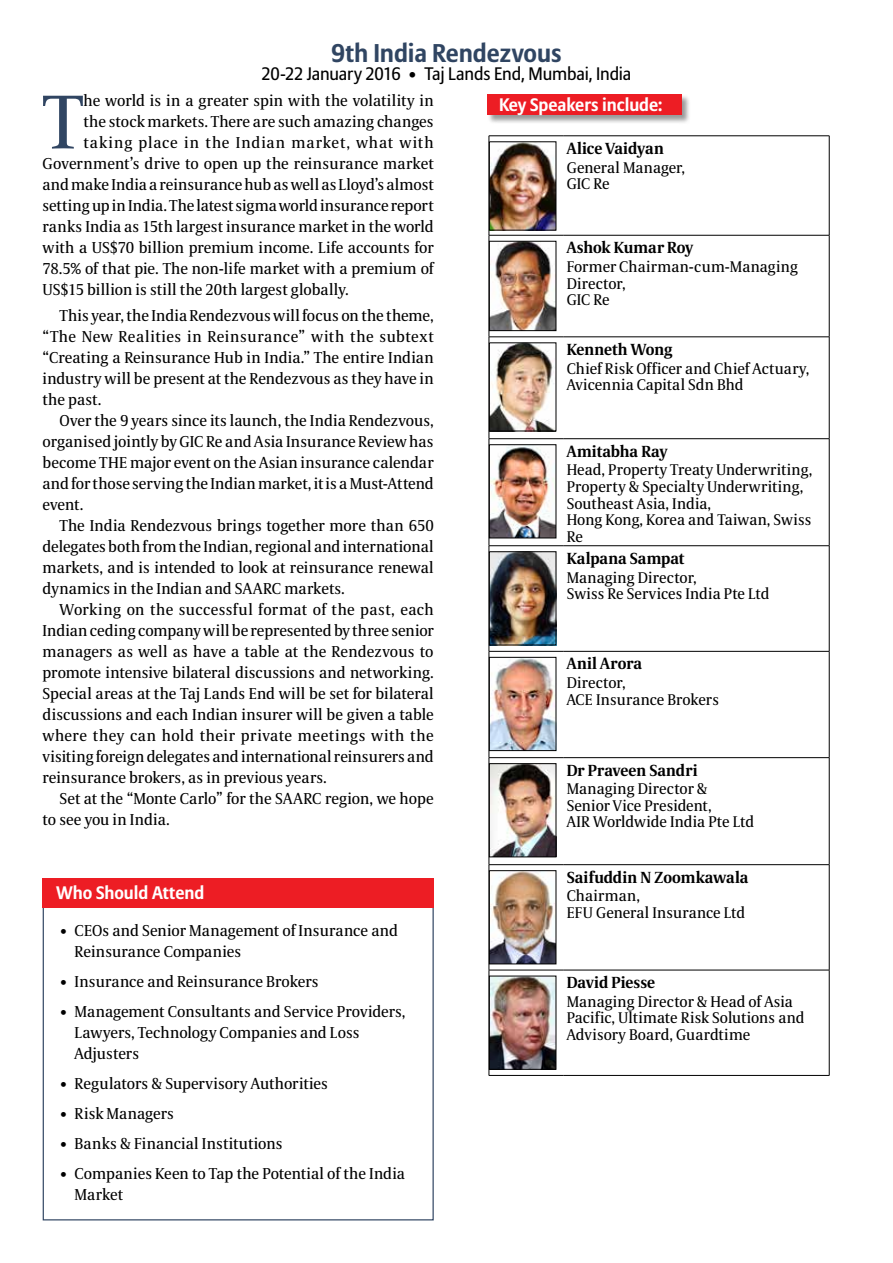
<style>
.page{position:relative;width:893px;height:1263px;background:#fff}
.page>*{position:absolute;margin:0;border:0;box-sizing:border-box;transform-origin:0 0}
.t1{font:76.05px "Allianz Serif";color:#304562}
.t2{font:700 25.5px "Allianz Sans";letter-spacing:-.005em;color:#304562}
.t3{font:18px "Allianz Sans";letter-spacing:-.01em;color:#000}
.t4{font:700 18px "Allianz Sans";color:#fff}
.t5{font:700 16.05px "Allianz Serif";color:#000}
.t6{font:15.75px/21px "Allianz Serif";color:#000;text-align:justify}
.t7{font:15.75px "Allianz Serif";letter-spacing:.05em;color:#000}
.t8{font:15.45px/16.5px "Allianz Serif";color:#000}
</style>
<div class="page">
<div style="left:487px;top:94px;width:204px;height:30px;background:#000;opacity:.4"></div>
<div style="left:488px;top:94px;width:194px;height:21px;background:#ed1d24"></div>
<hr style="left:489px;top:136px;width:75px;height:1px;background:#000">
<hr style="left:489px;top:136px;width:1px;height:99px;background:#000">
<hr style="left:489px;top:235px;width:75px;height:1px;background:#000">
<hr style="left:489px;top:235px;width:1px;height:102px;background:#000">
<hr style="left:489px;top:337px;width:75px;height:1px;background:#000">
<hr style="left:489px;top:337px;width:1px;height:101px;background:#000">
<hr style="left:489px;top:438px;width:75px;height:1px;background:#000">
<hr style="left:489px;top:439px;width:1px;height:106px;background:#000">
<hr style="left:489px;top:545px;width:75px;height:1px;background:#000">
<hr style="left:489px;top:546px;width:1px;height:105px;background:#000">
<hr style="left:489px;top:651px;width:75px;height:1px;background:#000">
<hr style="left:489px;top:651px;width:1px;height:106px;background:#000">
<hr style="left:489px;top:757px;width:75px;height:1px;background:#000">
<hr style="left:489px;top:758px;width:1px;height:106px;background:#000">
<hr style="left:489px;top:864px;width:75px;height:1px;background:#000">
<hr style="left:489px;top:865px;width:1px;height:105px;background:#000">
<hr style="left:489px;top:970px;width:75px;height:1px;background:#000">
<hr style="left:489px;top:970px;width:1px;height:105px;background:#000">
<hr style="left:489px;top:1075px;width:75px;height:1px;background:#000">
<hr style="left:564px;top:136px;width:265px;height:1px;background:#000">
<hr style="left:829px;top:136px;width:1px;height:99px;background:#000">
<hr style="left:564px;top:235px;width:265px;height:1px;background:#000">
<hr style="left:829px;top:235px;width:1px;height:102px;background:#000">
<hr style="left:564px;top:337px;width:265px;height:1px;background:#000">
<hr style="left:829px;top:337px;width:1px;height:101px;background:#000">
<hr style="left:564px;top:438px;width:265px;height:1px;background:#000">
<hr style="left:829px;top:439px;width:1px;height:106px;background:#000">
<hr style="left:564px;top:545px;width:265px;height:1px;background:#000">
<hr style="left:829px;top:546px;width:1px;height:105px;background:#000">
<hr style="left:564px;top:651px;width:265px;height:1px;background:#000">
<hr style="left:829px;top:651px;width:1px;height:106px;background:#000">
<hr style="left:564px;top:757px;width:265px;height:1px;background:#000">
<hr style="left:829px;top:758px;width:1px;height:106px;background:#000">
<hr style="left:564px;top:864px;width:265px;height:1px;background:#000">
<hr style="left:829px;top:865px;width:1px;height:105px;background:#000">
<hr style="left:564px;top:970px;width:265px;height:1px;background:#000">
<hr style="left:829px;top:970px;width:1px;height:105px;background:#000">
<hr style="left:564px;top:1075px;width:265px;height:1px;background:#000">
<img style="left:491px;top:144px;width:63px;height:84px">
<div style="left:489px;top:142px;width:67px;height:88px;border:1px solid #000"></div>
<img style="left:491px;top:243px;width:63px;height:86px">
<div style="left:489px;top:241px;width:67px;height:90px;border:1px solid #000"></div>
<img style="left:491px;top:345px;width:63px;height:84px">
<div style="left:489px;top:343px;width:67px;height:88px;border:1px solid #000"></div>
<img style="left:491px;top:446px;width:63px;height:90px">
<div style="left:489px;top:444px;width:67px;height:94px;border:1px solid #000"></div>
<img style="left:491px;top:553px;width:63px;height:90px">
<div style="left:489px;top:551px;width:67px;height:94px;border:1px solid #000"></div>
<img style="left:491px;top:659px;width:63px;height:90px">
<div style="left:489px;top:657px;width:67px;height:94px;border:1px solid #000"></div>
<img style="left:491px;top:765px;width:63px;height:90px">
<div style="left:489px;top:763px;width:67px;height:94px;border:1px solid #000"></div>
<img style="left:491px;top:872px;width:63px;height:90px">
<div style="left:489px;top:870px;width:67px;height:94px;border:1px solid #000"></div>
<img style="left:491px;top:978px;width:63px;height:89px">
<div style="left:489px;top:976px;width:67px;height:93px;border:1px solid #000"></div>
<div style="left:43px;top:889px;width:391px;height:331px;background:#fff;border:1px solid #304562"></div>
<div style="left:43px;top:878px;width:391px;height:30px;background:#ed1d24"></div>
<h2 class="t2" style="left:331px;top:37px;width:232px">9th India Rendezvous</h2>
<p class="t3" style="left:262px;top:63px;width:371px">20-22 January 2016 • Taj Lands End, Mumbai, India</p>
<p class="t4" style="left:499px;top:94px;width:165px">Key Speakers include:</p>
<p class="t5" style="left:567px;top:138px;width:99px">Alice Vaidyan</p>
<p class="t8" style="left:567px;top:160px;width:120px">General Manager,<br>GIC Re</p>
<h1 class="t1" style="left:43px;top:76px;width:42px">T</h1>
<p class="t6" style="left:83px;top:91px;width:352px">he world is in a greater spin with the volatility in</p>
<p class="t6" style="left:83px;top:112px;width:352px">the stock markets. There are such amazing changes</p>
<p class="t7" style="left:83px;top:133px;width:352px">taking place in the Indian market, what with</p>
<p class="t6" style="left:43px;top:154px;width:393px">Government’s drive to open up the reinsurance market</p>
<p class="t6" style="left:43px;top:175px;width:393px">and make India a reinsurance hub as well as Lloyd’s almost</p>
<p class="t6" style="left:43px;top:196px;width:393px">setting up in India. The latest sigma world insurance report</p>
<p class="t6" style="left:43px;top:217px;width:393px">ranks India as 15th largest insurance market in the world</p>
<p class="t6" style="left:43px;top:238px;width:393px">with a US$70 billion premium income. Life accounts for</p>
<p class="t6" style="left:43px;top:259px;width:393px">78.5% of that pie. The non-life market with a premium of</p>
<p class="t6" style="left:43px;top:280px;width:308px">US$15 billion is still the 20th largest globally.</p>
<p class="t6" style="left:43px;top:305px;width:393px;text-indent:17px">This year, the India Rendezvous will focus on the theme, “The New Realities in Reinsurance” with the subtext “Creating a Reinsurance Hub in India.” The entire Indian industry will be present at the Rendezvous as they have in the past.</p>
<p class="t6" style="left:43px;top:410px;width:393px;text-indent:17px">Over the 9 years since its launch, the India Rendezvous, organised jointly by GIC Re and Asia Insurance Review has become THE major event on the Asian insurance calendar and for those serving the Indian market, it is a Must-Attend event.</p>
<p class="t6" style="left:43px;top:515px;width:393px;text-indent:17px">The India Rendezvous brings together more than 650 delegates both from the Indian, regional and international markets, and is intended to look at reinsurance renewal dynamics in the Indian and SAARC markets.</p>
<p class="t6" style="left:43px;top:599px;width:393px;text-indent:17px">Working on the successful format of the past, each Indian ceding company will be represented by three senior managers as well as have a table at the Rendezvous to promote intensive bilateral discussions and networking.<br>Special areas at the Taj Lands End will be set for bilateral discussions and each Indian insurer will be given a table where they can hold their private meetings with the visiting foreign delegates and international reinsurers and reinsurance brokers, as in previous years.</p>
<p class="t6" style="left:43px;top:788px;width:393px;text-indent:17px">Set at the “Monte Carlo” for the SAARC region, we hope to see you in India.</p>
<p class="t5" style="left:567px;top:238px;width:128px">Ashok Kumar Roy</p>
<p class="t8" style="left:567px;top:259px;width:233px">Former Chairman-cum-Managing<br>Director,<br>GIC Re</p>
<p class="t5" style="left:567px;top:339px;width:107px">Kenneth Wong</p>
<p class="t8" style="left:567px;top:361px;width:244px">Chief Risk Officer and Chief Actuary,<br>Avicennia Capital Sdn Bhd</p>
<p class="t5" style="left:567px;top:441px;width:102px">Amitabha Ray</p>
<p class="t8" style="left:567px;top:462px;width:247px">Head, Property Treaty Underwriting,<br>Property &amp; Specialty Underwriting,<br>Southeast Asia, India,<br>Hong Kong, Korea and Taiwan, Swiss<br>Re</p>
<p class="t5" style="left:567px;top:548px;width:119px">Kalpana Sampat</p>
<p class="t8" style="left:567px;top:570px;width:204px">Managing Director,<br>Swiss Re Services India Pte Ltd</p>
<p class="t5" style="left:567px;top:654px;width:77px">Anil Arora</p>
<p class="t8" style="left:567px;top:675px;width:154px">Director,<br>ACE Insurance Brokers</p>
<p class="t5" style="left:567px;top:760px;width:133px">Dr Praveen Sandri</p>
<p class="t8" style="left:567px;top:781px;width:189px">Managing Director &amp;<br>Senior Vice President,<br>AIR Worldwide India Pte Ltd</p>
<p class="t4" style="left:56px;top:881px;width:150px">Who Should Attend</p>
<p class="t6" style="left:75px;top:920px;width:325px;text-indent:-15px">• CEOs and Senior Management of Insurance and<br>Reinsurance Companies</p>
<p class="t6" style="left:60px;top:971px;width:261px">• Insurance and Reinsurance Brokers</p>
<p class="t6" style="left:75px;top:1001px;width:332px;text-align:left;text-indent:-15px">• Management Consultants and Service Providers,<br>Lawyers, Technology Companies and Loss<br>Adjusters</p>
<p class="t6" style="left:60px;top:1073px;width:270px">• Regulators &amp; Supervisory Authorities</p>
<p class="t6" style="left:60px;top:1103px;width:116px">• Risk Managers</p>
<p class="t6" style="left:60px;top:1133px;width:225px">• Banks &amp; Financial Institutions</p>
<p class="t6" style="left:75px;top:1163px;width:332px;text-indent:-15px">• Companies Keen to Tap the Potential of the India<br>Market</p>
<p class="t5" style="left:567px;top:867px;width:183px">Saifuddin N Zoomkawala</p>
<p class="t8" style="left:567px;top:888px;width:180px">Chairman,<br>EFU General Insurance Ltd</p>
<p class="t5" style="left:567px;top:973px;width:90px">David Piesse</p>
<p class="t8" style="left:567px;top:994px;width:239px">Managing Director &amp; Head of Asia<br>Pacific, Ultimate Risk Solutions and<br>Advisory Board, Guardtime</p>
</div>
